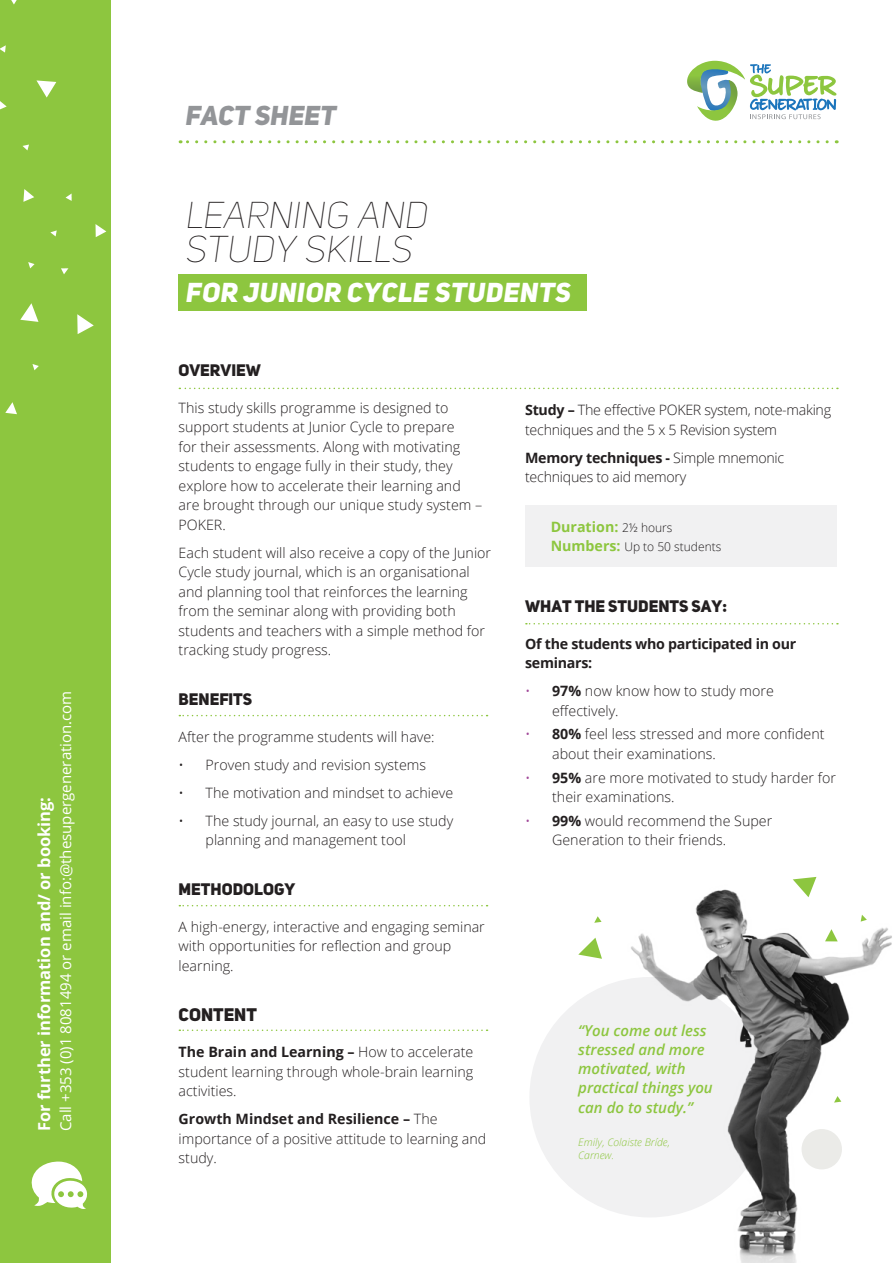
<style>
.page{position:relative;width:893px;height:1263px;background:#fff}
.page>*{position:absolute;margin:0;border:0;box-sizing:border-box;transform-origin:0 0}
.t1{font:italic 36.9px/34.5px "Uni Sans Thin Caps";color:#231f20}
.t2{font:italic 27.15px "Uni Sans Heavy Caps";letter-spacing:.02em;color:#fff}
.t3{font:italic 27px "Uni Sans Heavy Caps";color:#939598}
.t4{font:18px "Uni Sans Heavy Caps";color:#231f20}
.t5{font:16.5px "Uni Sans Heavy Caps";color:#231f20}
.t6{font:700 16.5px "Open Sans";color:#fff}
.t7{font:italic 600 15px/19px "Open Sans";color:#8dc63f}
.t8{font:15px "Open Sans";color:#fff}
.t9{font:300 14.25px/19.5px "Open Sans";color:#231f20}
.t10{font:300 14.25px/19.5px "Open Sans";letter-spacing:-.02em;color:#231f20}
.t11{font:700 14.25px/19.5px "Open Sans";letter-spacing:-.02em;color:#231f20}
.t12{font:700 14.25px "Open Sans";color:#8dc63f}
.t13{font:300 12px "Open Sans";color:#231f20}
.t14{font:italic 300 10.5px/12.6px "Open Sans";color:#8dc63f}
.s1{font-weight:700}
.s2{font-weight:300;font-size:12px;color:#231f20}
.s3{font-weight:700;font-size:14.25px;color:#8dc63f}
.s4{color:#a24999}
</style>
<div class="page">
<div style="left:525px;top:506px;width:312px;height:61px;background:#f1f1f2"></div>
<div style="left:179px;top:274px;width:408px;height:36px;background:#8dc63f"></div>
<svg style="left:179px;top:388px;width:659px;height:1px"></svg>
<svg style="left:179px;top:715px;width:309px;height:1px"></svg>
<svg style="left:179px;top:905px;width:309px;height:1px"></svg>
<svg style="left:179px;top:1029px;width:309px;height:2px"></svg>
<svg style="left:180px;top:140px;width:647px;height:3px"></svg>
<svg style="left:526px;top:623px;width:312px;height:1px"></svg>
<svg style="left:687px;top:61px;width:150px;height:60px"></svg>
<div style="left:0;top:0;width:111px;height:1263px;background:#8dc63f"></div>
<svg style="left:23px;top:189px;width:11px;height:13px"></svg>
<svg style="left:0;top:101px;width:7px;height:8px"></svg>
<svg style="left:0;top:45px;width:6px;height:8px"></svg>
<svg style="left:23px;top:145px;width:6px;height:5px"></svg>
<svg style="left:36px;top:80px;width:20px;height:18px"></svg>
<svg style="left:11px;top:0;width:6px;height:5px"></svg>
<svg style="left:5px;top:402px;width:12px;height:12px"></svg>
<svg style="left:20px;top:303px;width:18px;height:19px"></svg>
<svg style="left:61px;top:268px;width:7px;height:6px"></svg>
<svg style="left:32px;top:364px;width:7px;height:6px"></svg>
<svg style="left:28px;top:262px;width:7px;height:6px"></svg>
<svg style="left:77px;top:314px;width:17px;height:20px"></svg>
<svg style="left:96px;top:224px;width:10px;height:13px"></svg>
<svg style="left:66px;top:193px;width:6px;height:8px"></svg>
<svg style="left:50px;top:230px;width:7px;height:6px"></svg>
<svg style="left:31px;top:1161px;width:56px;height:48px"></svg>
<img style="left:543px;top:877px;width:349px;height:386px">
<p class="t8" style="left:55px;top:1131px;width:442px;rotate:-90deg">Call +353 (0)1 8081494 or email info:@thesupergeneration.com</p>
<p class="t6" style="left:32px;top:1131px;width:336px;rotate:-90deg">For further information and/ or booking:</p>
<h3 class="t3" style="left:186px;top:98px;width:152px">FACT SHEET</h3>
<h1 class="t1" style="left:186px;top:198px;width:244px">LEARNING AND<br>STUDY SKILLS</h1>
<h2 class="t2" style="left:186px;top:275px;width:386px">FOR JUNIOR CYCLE STUDENTS</h2>
<p class="t5" style="left:179px;top:360px;width:84px">OVERVIEW</p>
<p class="t9" style="left:179px;top:397px;width:305px">This study skills programme is designed to support students at Junior Cycle to prepare<br>for their assessments. Along with motivating students to engage fully in their study, they explore how to accelerate their learning and are brought through our unique study system – POKER.</p>
<p class="t9" style="left:179px;top:542px;width:314px">Each student will also receive a copy of the Junior Cycle study journal, which is an organisational and planning tool that reinforces the learning from the seminar along with providing both students and teachers with a simple method for tracking study progress.</p>
<p class="t5" style="left:179px;top:689px;width:75px">BENEFITS</p>
<p class="t9" style="left:179px;top:726px;width:258px">After the programme students will have:</p>
<p class="t9" style="left:179px;top:754px;width:249px">• Proven study and revision systems</p>
<p class="t9" style="left:179px;top:782px;width:276px">• The motivation and mindset to achieve</p>
<p class="t9" style="left:206px;top:810px;width:249px;text-indent:-27px">• The study journal, an easy to use study planning and management tool</p>
<p class="t5" style="left:179px;top:879px;width:118px">METHODOLOGY</p>
<p class="t9" style="left:179px;top:916px;width:308px">A high-energy, interactive and engaging seminar with opportunities for reflection and group learning.</p>
<p class="t4" style="left:179px;top:1003px;width:80px">CONTENT</p>
<p class="t9" style="left:179px;top:1042px;width:296px;text-align:justify"><span class="s1">The Brain and Learning –</span> How to accelerate student learning through whole-brain learning activities.</p>
<p class="t9" style="left:179px;top:1109px;width:309px"><span class="s1">Growth Mindset and Resilience –</span> The importance of a positive attitude to learning and study.</p>
<p class="t10" style="left:525px;top:400px;width:308px"><span class="s1">Study –</span> The effective POKER system, note-making techniques and the 5 x 5 Revision system</p>
<p class="t10" style="left:525px;top:447px;width:261px"><span class="s1">Memory techniques -</span> Simple mnemonic techniques to aid memory</p>
<p class="t12" style="left:551px;top:516px;width:123px">Duration: <span class="s2">2½ hours</span></p>
<p class="t13" style="left:551px;top:538px;width:172px"><span class="s3">Numbers:</span> Up to 50 students</p>
<p class="t5" style="left:525px;top:596px;width:203px">WHAT THE STUDENTS SAY:</p>
<p class="t11" style="left:525px;top:633px;width:273px">Of the students who participated in our seminars:</p>
<p class="t9" style="left:552px;top:681px;width:223px;text-indent:-27px"><span class="s4">•</span> <span class="s1">97%</span> now know how to study more effectively.</p>
<p class="t9" style="left:552px;top:724px;width:274px;text-indent:-27px"><span class="s4">•</span> <span class="s1">80%</span> feel less stressed and more confident about their examinations.</p>
<p class="t9" style="left:552px;top:767px;width:285px;text-indent:-27px"><span class="s4">•</span> <span class="s1">95%</span> are more motivated to study harder for their examinations.</p>
<p class="t9" style="left:552px;top:810px;width:222px;text-indent:-27px"><span class="s4">•</span> <span class="s1">99%</span> would recommend the Super<br>Generation to their friends.</p>
<p class="t7" style="left:578px;top:1021px;width:136px">“You come out less stressed and more motivated, with practical things you can do to study.”</p>
<p class="t14" style="left:578px;top:1136px;width:93px">Emily, Colaiste Bríde,<br>Carnew.</p>
</div>
